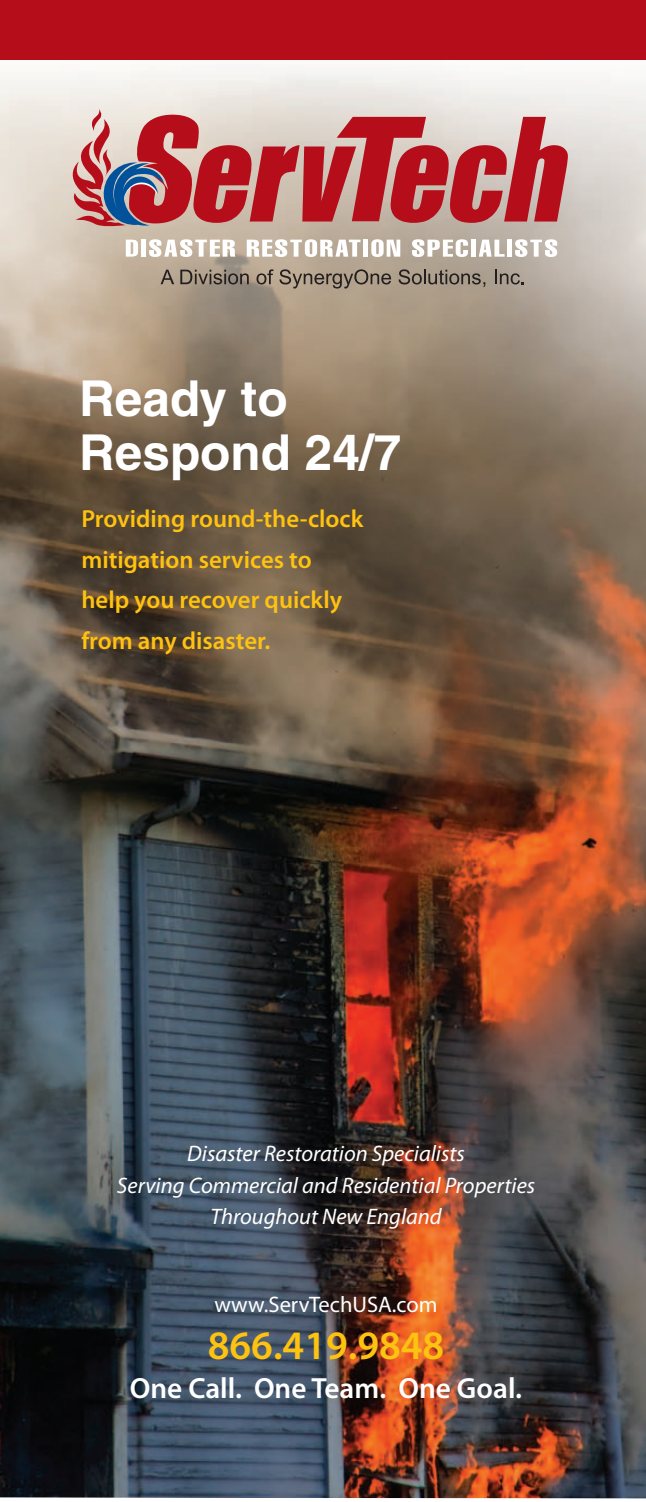
<style>
.page{position:relative;width:646px;height:1502px;background:#fff}
.page>*{position:absolute;margin:0;border:0;box-sizing:border-box;transform-origin:0 0}
.t1{font:700 49.5px/54px "Helvetica";color:#fff}
.t2{font:600 40.5px "Myriad Pro";color:#fec210}
.t3{font:600 29.25px "Myriad Pro";color:#fff}
.t4{font:600 24.75px/40.5px "Myriad Pro";color:#fec210}
.t5{font:italic 22.5px/31.5px "Myriad Pro";color:#fff;text-align:center}
.t6{font:22.5px "Myriad Pro";color:#fff}
</style>
<div class="page">
<img style="left:0;top:459px;width:645px;height:1039px">
<img style="left:0;top:69px;width:645px;height:390px">
<svg style="left:126px;top:239px;width:12px;height:17px"></svg>
<div style="left:141px;top:239px;width:5px;height:17px;background:#fff"></div>
<svg style="left:149px;top:239px;width:86px;height:18px"></svg>
<svg style="left:247px;top:239px;width:113px;height:18px"></svg>
<div style="left:363px;top:239px;width:5px;height:17px;background:#fff"></div>
<svg style="left:371px;top:239px;width:29px;height:18px"></svg>
<svg style="left:412px;top:239px;width:55px;height:18px"></svg>
<hr style="left:471px;top:239px;width:4px;height:17px;background:#fff">
<svg style="left:478px;top:239px;width:26px;height:17px"></svg>
<hr style="left:507px;top:239px;width:4px;height:17px;background:#fff">
<svg style="left:515px;top:239px;width:42px;height:18px"></svg>
<svg style="left:62px;top:109px;width:505px;height:118px;background:#c37073"></svg>
<svg style="left:160px;top:269px;width:14px;height:15px"></svg>
<svg style="left:180px;top:269px;width:69px;height:15px"></svg>
<svg style="left:256px;top:269px;width:17px;height:15px"></svg>
<svg style="left:279px;top:269px;width:112px;height:19px;background:#918373"></svg>
<svg style="left:398px;top:269px;width:87px;height:18px;background:#897e71"></svg>
<svg style="left:494px;top:269px;width:29px;height:15px"></svg>
<div style="left:0;top:0;width:645px;height:60px;background:#b50e1a"></div>
<h1 class="t1" style="left:79px;top:376px;width:323px">Ready to<br>Respond 24/7</h1>
<p class="t4" style="left:81px;top:501px;width:283px">Providing round-the-clock mitigation services to help you recover quickly from any disaster.</p>
<p class="t5" style="left:117px;top:1139px;width:420px">Disaster Restoration Specialists<br>Serving Commercial and Residential Properties<br>Throughout New England</p>
<p class="t6" style="left:214px;top:1295px;width:225px">www.ServTechUSA.com</p>
<h2 class="t2" style="left:208px;top:1330px;width:238px">866.419.9848</h2>
<h3 class="t3" style="left:130px;top:1376px;width:393px">One Call. One Team. One Goal.</h3>
</div>
